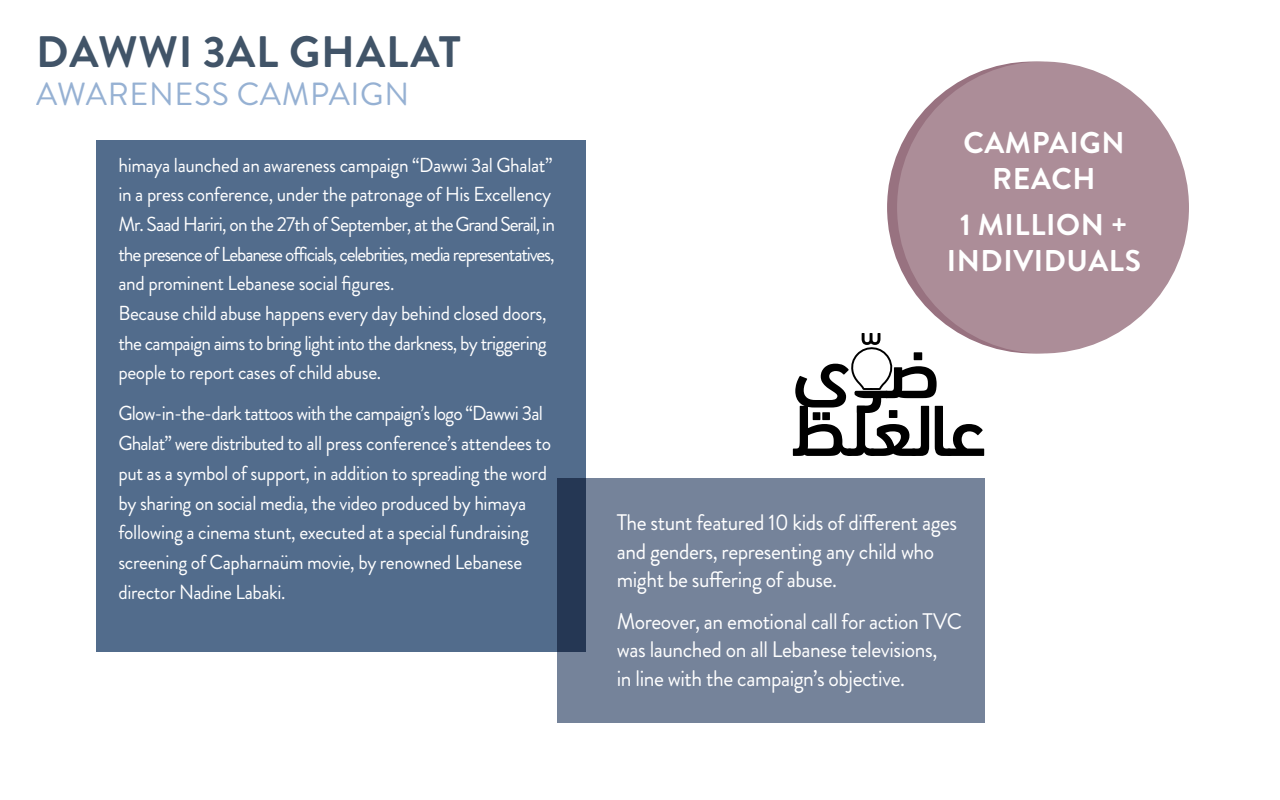
<style>
.page{position:relative;width:1280px;height:800px;background:#fff}
.page>*{position:absolute;margin:0;border:0;box-sizing:border-box;transform-origin:0 0}
.t1{font:700 44px "Brandon Grotesque";letter-spacing:.02em;color:#415468}
.t2{font:32px "Brandon Grotesque";letter-spacing:.02em;color:#96b1d3}
.t3{font:700 30px/36px "Brandon Grotesque";letter-spacing:.02em;color:#fff;text-align:center}
.t4{font:22.5px/28.3px "Brandon Grotesque";letter-spacing:-.02em;color:#fff;scale:.96 1}
.t5{font:20.2px/29.7px "Brandon Grotesque";letter-spacing:-.02em;color:#fff;scale:.96 1}
</style>
<div class="page">
<div style="left:887px;top:62px;width:292px;height:291px;background:#987280;border-radius:50%"></div>
<div style="left:96px;top:140px;width:490px;height:512px;background:#526c8c"></div>
<div style="left:557px;top:478px;width:428px;height:244px;background:#75839a"></div>
<svg style="left:793px;top:333px;width:191px;height:123px"></svg>
<div style="left:897px;top:62px;width:292px;height:291px;background:#ac8d98;border-radius:50%"></div>
<h1 class="t1" style="left:36px;top:21px;width:426px">DAWWI 3AL GHALAT</h1>
<h2 class="t2" style="left:36px;top:72px;width:374px">AWARENESS CAMPAIGN</h2>
<p class="t5" style="left:118px;top:150px;width:456px">himaya launched an awareness campaign “Dawwi 3al Ghalat” in a press conference, under the patronage of His Excellency Mr. Saad Hariri, on the 27th of September, at the Grand Serail, in the presence of Lebanese officials, celebrities, media representatives, and prominent Lebanese social figures.<br>Because child abuse happens every day behind closed doors, the campaign aims to bring light into the darkness, by triggering people to report cases of child abuse.</p>
<p class="t5" style="left:118px;top:399px;width:452px">Glow-in-the-dark tattoos with the campaign’s logo “Dawwi 3al Ghalat” were distributed to all press conference’s attendees to put as a symbol of support, in addition to spreading the word by sharing on social media, the video produced by himaya following a cinema stunt, executed at a special fundraising screening of Capharnaüm movie, by renowned Lebanese director Nadine Labaki.</p>
<h3 class="t3" style="left:963px;top:125px;width:163px">CAMPAIGN<br>REACH</h3>
<h3 class="t3" style="left:947px;top:207px;width:196px">1 MILLION +<br>INDIVIDUALS</h3>
<p class="t4" style="left:617px;top:509px;width:356px">The stunt featured 10 kids of different ages and genders, representing any child who might be suffering of abuse.</p>
<p class="t4" style="left:617px;top:607px;width:361px">Moreover, an emotional call for action TVC was launched on all Lebanese televisions,<br>in line with the campaign’s objective.</p>
</div>
